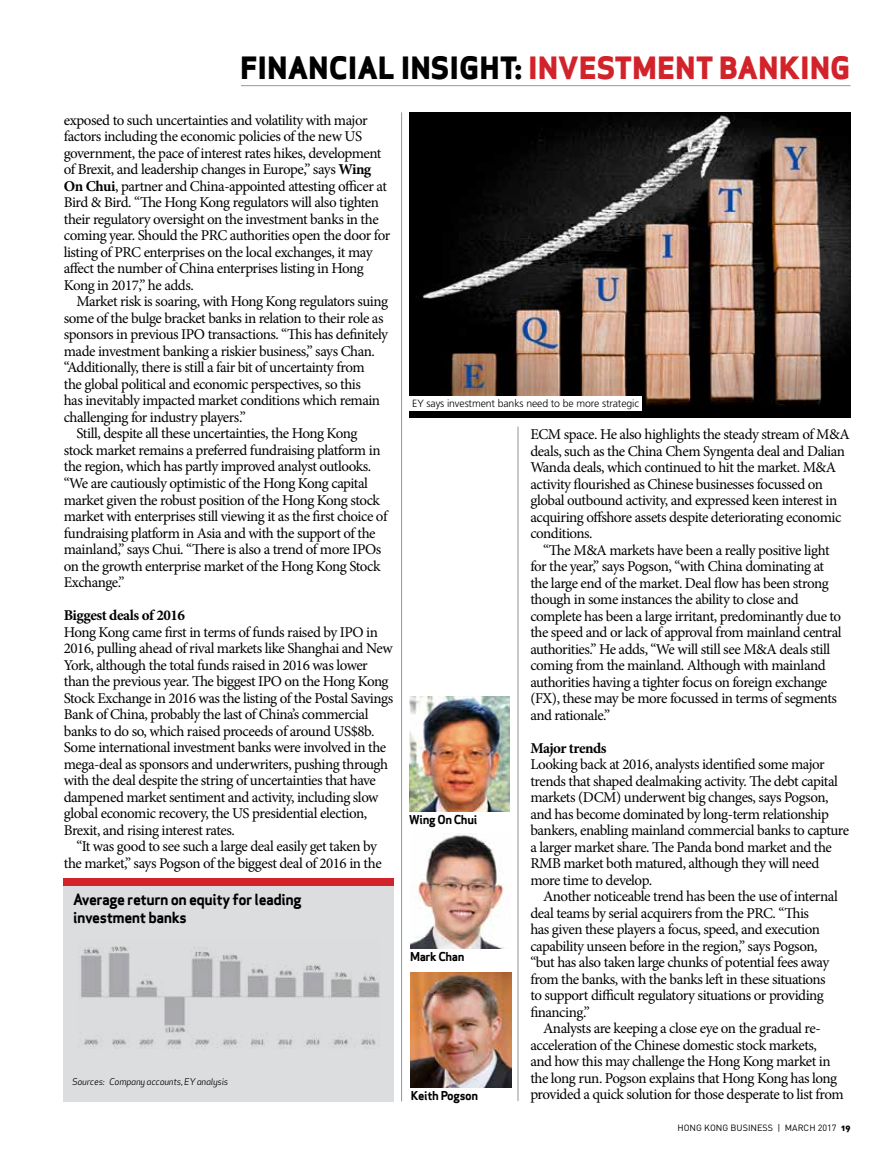
<style>
.page{position:relative;width:893px;height:1170px;background:#fff}
.page>*{position:absolute;margin:0;border:0;box-sizing:border-box;transform-origin:0 0}
.t1{font:800 30px "Apex Sans";color:#000}
.t2{font:15px/16.5px "Minion Pro";letter-spacing:-.035em;color:#000}
.t3{font:700 15px/18px "Apex Sans";letter-spacing:-.03em;color:#000}
.t4{font:700 15px "Minion Pro";letter-spacing:-.03em;color:#000}
.t5{font:700 12px "Apex Sans";letter-spacing:-.03em;color:#000}
.t6{font:300 10.5px "Frutiger";letter-spacing:-.01em;color:#000}
.t7{font:italic 9px "Apex Sans";letter-spacing:-.03em;color:#000}
.t8{font:9px "DIN";color:#000}
.s1{color:#d2232a}
.s2{font-weight:700}
.s3{font-family:"DIN Alternate";font-weight:900}
</style>
<div class="page">
<hr style="left:241px;top:85px;width:609px;height:1px;background:#939598">
<img style="left:409px;top:112px;width:441px;height:303px">
<hr style="left:518px;top:426px;width:1px;height:674px;background:#939598">
<hr style="left:401px;top:112px;width:1px;height:989px;background:#939598">
<div style="left:408px;top:396px;width:234px;height:14px;background:#fff"></div>
<div style="left:64px;top:881px;width:330px;height:219px;background:#dcddde"></div>
<div style="left:64px;top:878px;width:330px;height:7px;background:#d2232a"></div>
<img style="left:81px;top:946px;width:299px;height:102px">
<img style="left:409px;top:696px;width:100px;height:115px">
<img style="left:410px;top:833px;width:94px;height:115px">
<img style="left:411px;top:972px;width:100px;height:115px">
<h1 class="t1" style="left:240px;top:48px;width:612px">FINANCIAL INSIGHT: <span class="s1">INVESTMENT BANKING</span></h1>
<p class="t2" style="left:64px;top:112px;width:328px">exposed to such uncertainties and volatility with major factors including the economic policies of the new US government, the pace of interest rates hikes, development of Brexit, and leadership changes in Europe,” says <span class="s2">Wing On Chui</span>, partner and China-appointed attesting officer at Bird &amp; Bird. “The Hong Kong regulators will also tighten their regulatory oversight on the investment banks in the coming year. Should the PRC authorities open the door for listing of PRC enterprises on the local exchanges, it may affect the number of China enterprises listing in Hong Kong in 2017,” he adds.</p>
<p class="t2" style="left:77px;top:293px;width:313px">Market risk is soaring, with Hong Kong regulators suing</p>
<p class="t2" style="left:64px;top:310px;width:321px">some of the bulge bracket banks in relation to their role as</p>
<p class="t2" style="left:64px;top:326px;width:326px">sponsors in previous IPO transactions. “This has definitely</p>
<p class="t2" style="left:64px;top:343px;width:313px">made investment banking a riskier business,” says Chan.</p>
<p class="t2" style="left:64px;top:359px;width:302px">“Additionally, there is still a fair bit of uncertainty from</p>
<p class="t2" style="left:64px;top:376px;width:299px">the global political and economic perspectives, so this</p>
<p class="t2" style="left:64px;top:392px;width:318px">has inevitably impacted market conditions which remain</p>
<p class="t2" style="left:64px;top:409px;width:184px">challenging for industry players.”</p>
<p class="t2" style="left:77px;top:425px;width:283px">Still, despite all these uncertainties, the Hong Kong</p>
<p class="t2" style="left:64px;top:442px;width:318px">stock market remains a preferred fundraising platform in</p>
<p class="t2" style="left:64px;top:458px;width:309px">the region, which has partly improved analyst outlooks.</p>
<p class="t2" style="left:64px;top:475px;width:306px">“We are cautiously optimistic of the Hong Kong capital</p>
<p class="t2" style="left:64px;top:491px;width:318px">market given the robust position of the Hong Kong stock</p>
<p class="t2" style="left:64px;top:508px;width:325px">market with enterprises still viewing it as the first choice of</p>
<p class="t2" style="left:64px;top:524px;width:313px">fundraising platform in Asia and with the support of the</p>
<p class="t2" style="left:64px;top:541px;width:319px">mainland,” says Chui. “There is also a trend of more IPOs</p>
<p class="t2" style="left:64px;top:557px;width:318px">on the growth enterprise market of the Hong Kong Stock</p>
<p class="t2" style="left:64px;top:574px;width:62px">Exchange.”</p>
<p class="t4" style="left:64px;top:604px;width:123px">Biggest deals of 2016</p>
<p class="t2" style="left:64px;top:623px;width:331px">Hong Kong came first in terms of funds raised by IPO in 2016, pulling ahead of rival markets like Shanghai and New York, although the total funds raised in 2016 was lower than the previous year. The biggest IPO on the Hong Kong Stock Exchange in 2016 was the listing of the Postal Savings Bank of China, probably the last of China’s commercial banks to do so, which raised proceeds of around US$8b.<br>Some international investment banks were involved in the mega-deal as sponsors and underwriters, pushing through with the deal despite the string of uncertainties that have dampened market sentiment and activity, including slow global economic recovery, the US presidential election, Brexit, and rising interest rates.</p>
<p class="t2" style="left:64px;top:838px;width:319px;text-align:center">“It was good to see such a large deal easily get taken by the market,” says Pogson of the biggest deal of 2016 in the</p>
<p class="t3" style="left:73px;top:890px;width:230px">Average return on equity for leading investment banks</p>
<p class="t7" style="left:72px;top:1073px;width:158px">Sources: Company accounts, EY analysis</p>
<p class="t6" style="left:412px;top:398px;width:228px">EY says investment banks need to be more strategic</p>
<p class="t5" style="left:409px;top:811px;width:70px">Wing On Chui</p>
<p class="t5" style="left:410px;top:948px;width:56px">Mark Chan</p>
<p class="t5" style="left:411px;top:1087px;width:69px">Keith Pogson</p>
<p class="t2" style="left:530px;top:426px;width:321px">ECM space. He also highlights the steady stream of M&amp;A deals, such as the China Chem Syngenta deal and Dalian Wanda deals, which continued to hit the market. M&amp;A activity flourished as Chinese businesses focussed on global outbound activity, and expressed keen interest in acquiring offshore assets despite deteriorating economic conditions.</p>
<p class="t2" style="left:530px;top:541px;width:313px;text-indent:13px">“The M&amp;A markets have been a really positive light for the year,” says Pogson, “with China dominating at the large end of the market. Deal flow has been strong though in some instances the ability to close and complete has been a large irritant, predominantly due to the speed and or lack of approval from mainland central authorities.” He adds, “We will still see M&amp;A deals still coming from the mainland. Although with mainland authorities having a tighter focus on foreign exchange (FX), these may be more focussed in terms of segments and rationale.”</p>
<p class="t4" style="left:530px;top:737px;width:78px">Major trends</p>
<p class="t2" style="left:530px;top:756px;width:320px">Looking back at 2016, analysts identified some major trends that shaped dealmaking activity. The debt capital markets (DCM) underwent big changes, says Pogson, and has become dominated by long-term relationship bankers, enabling mainland commercial banks to capture a larger market share. The Panda bond market and the RMB market both matured, although they will need more time to develop.</p>
<p class="t2" style="left:530px;top:888px;width:309px;text-indent:13px">Another noticeable trend has been the use of internal deal teams by serial acquirers from the PRC. “This<br>has given these players a focus, speed, and execution capability unseen before in the region,” says Pogson, “but has also taken large chunks of potential fees away from the banks, with the banks left in these situations to support difficult regulatory situations or providing financing.”</p>
<p class="t2" style="left:530px;top:1020px;width:315px;text-indent:13px">Analysts are keeping a close eye on the gradual re&shy;acceleration of the Chinese domestic stock markets,<br>and how this may challenge the Hong Kong market in the long run. Pogson explains that Hong Kong has long provided a quick solution for those desperate to list from</p>
<p class="t8" style="left:677px;top:1121px;width:174px">HONG KONG BUSINESS | MARCH 2017 <span class="s3">19</span></p>
</div>
